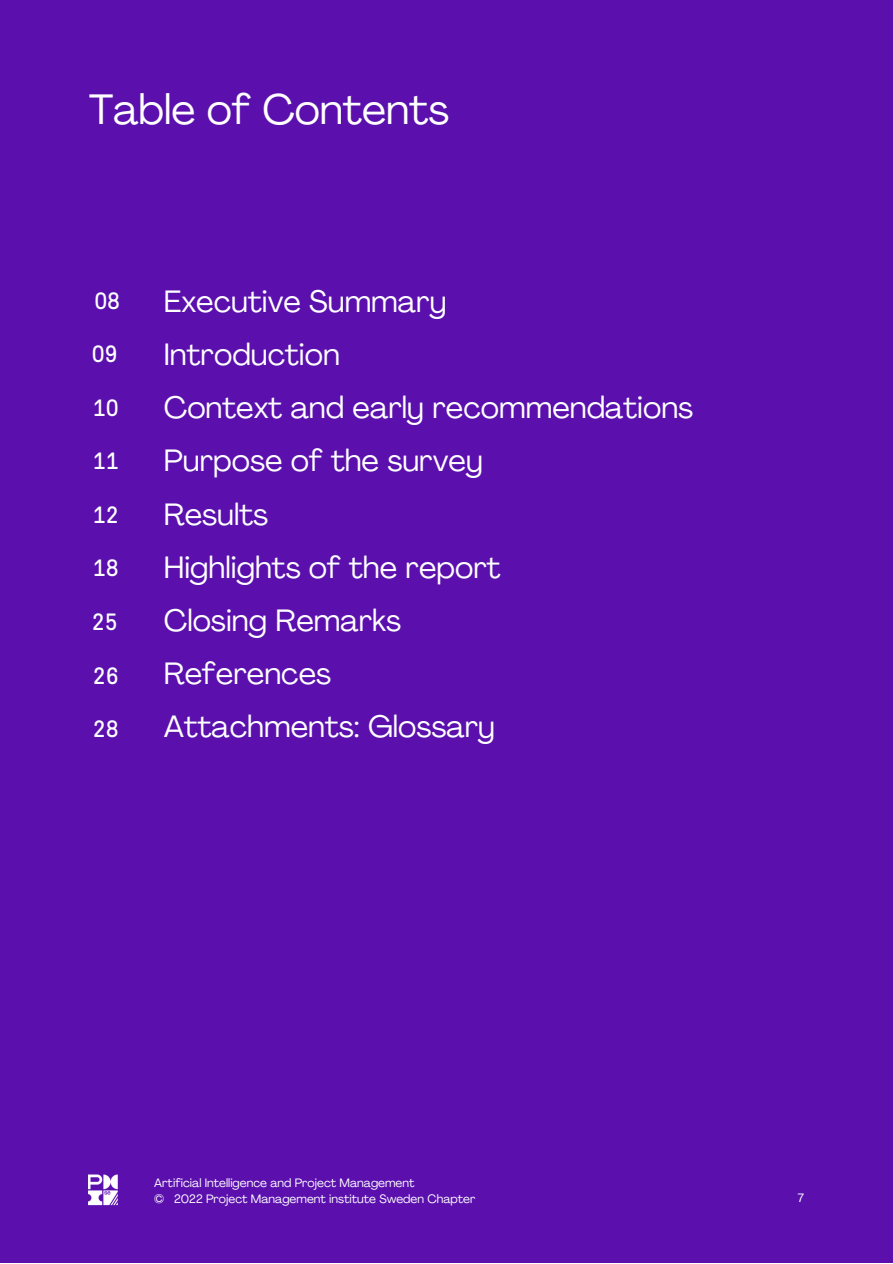
<style>
.page{position:relative;width:893px;height:1264px;background:#fff}
.page>*{position:absolute;margin:0;border:0;box-sizing:border-box;transform-origin:0 0}
.t1{font:42px "Agrandir";color:#fff}
.t2{font:30.45px/53.1px "Agrandir";color:#fff}
.t3{font:23.55px "GT Pressura Mono";color:#fff}
.t4{font:12px/16px "Agrandir";color:#fff}
</style>
<div class="page">
<div style="left:0;top:0;width:892px;height:1262px;background:#5b10ae"></div>
<img style="left:89px;top:1174px;width:29px;height:31px">
<h1 class="t1" style="left:89px;top:93px;width:361px">Table of Contents</h1>
<p class="t3" style="left:94px;top:288px;width:27px">08</p>
<p class="t3" style="left:92px;top:341px;width:27px">09</p>
<p class="t3" style="left:93px;top:395px;width:27px">10</p>
<p class="t3" style="left:93px;top:448px;width:27px">11</p>
<p class="t3" style="left:93px;top:502px;width:27px">12</p>
<p class="t3" style="left:93px;top:555px;width:27px">18</p>
<p class="t3" style="left:92px;top:609px;width:27px">25</p>
<p class="t3" style="left:93px;top:663px;width:27px">26</p>
<p class="t3" style="left:93px;top:716px;width:27px">28</p>
<p class="t2" style="left:164px;top:278px;width:531px">Executive Summary<br>Introduction<br>Context and early recommendations<br>Purpose of the survey<br>Results<br>Highlights of the report<br>Closing Remarks<br>References<br>Attachments: Glossary</p>
<p class="t4" style="left:154px;top:1175px;width:322px">Artificial Intelligence and Project Management<br>© 2022 Project Management institute Sweden Chapter</p>
<p class="t4" style="left:797px;top:1190px;width:8px">7</p>
</div>
